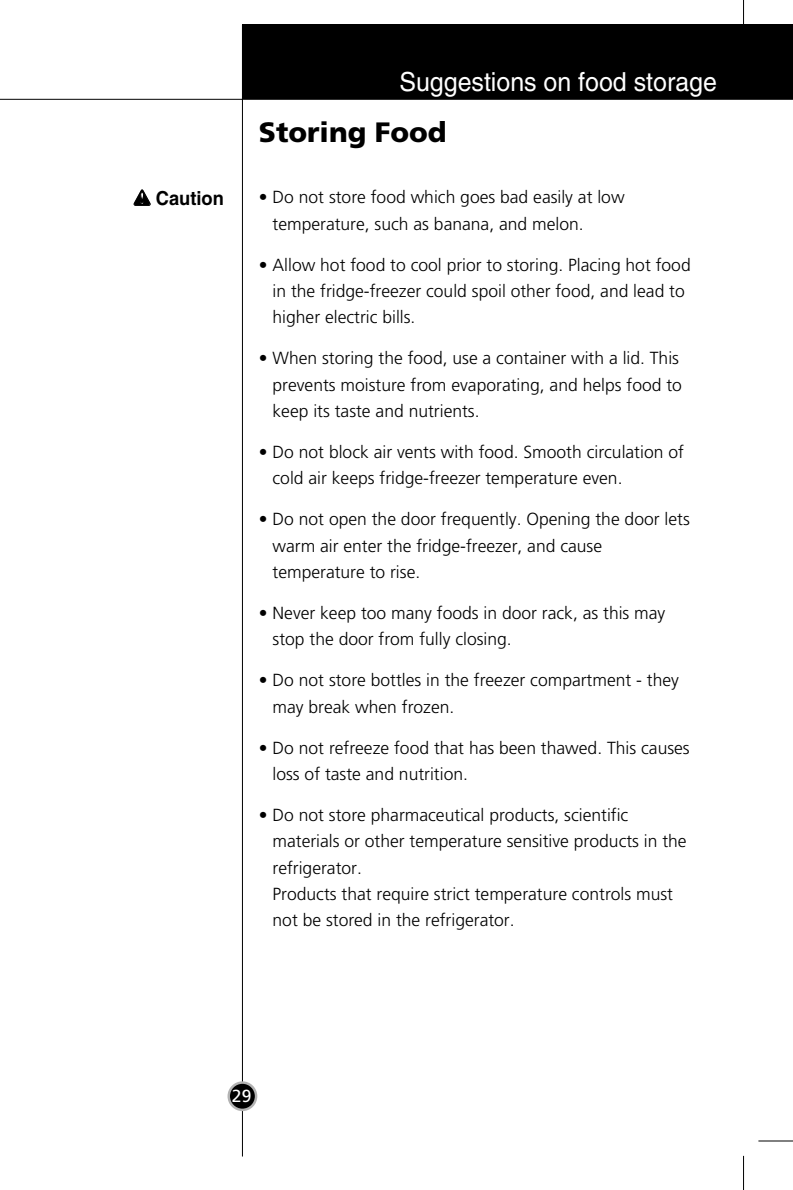
<style>
.page{position:relative;width:793px;height:1190px;background:#fff}
.page>*{position:absolute;margin:0;border:0;box-sizing:border-box;transform-origin:0 0}
.t1{font:900 28px "Frutiger";color:#000}
.t2{font:26.25px "Helvetica";color:#fff;scale:.95 1}
.t3{font:700 19.25px "Helvetica";color:#000;scale:.95 1}
.t4{font:300 17.5px/26.2px "Frutiger";color:#000}
.t5{font:17.5px "Frutiger";color:#fff}
</style>
<div class="page">
<div style="left:243px;top:25px;width:550px;height:74px;background:#000"></div>
<hr style="left:242px;top:25px;width:1px;height:1132px;background:#000">
<hr style="left:0;top:99px;width:793px;height:1px;background:#000">
<svg style="left:227px;top:1081px;width:30px;height:30px"></svg>
<div style="left:230px;top:1084px;width:25px;height:25px;background:#000;border-radius:50%"></div>
<svg style="left:743px;top:0;width:1px;height:25px"></svg>
<hr style="left:743px;top:1156px;width:1px;height:34px;background:#000">
<hr style="left:758px;top:1141px;width:35px;height:1px;background:#000">
<h2 class="t2" style="left:399px;top:73px;width:336px">Suggestions on food storage</h2>
<h1 class="t1" style="left:259px;top:121px;width:189px">Storing Food</h1>
<p class="t3" style="left:156px;top:191px;width:73px">Caution</p>
<p class="t4" style="left:272px;top:186px;width:353px;text-indent:-14px">• Do not store food which goes bad easily at low temperature, such as banana, and melon.</p>
<p class="t4" style="left:272px;top:253px;width:420px;text-indent:-14px">• Allow hot food to cool prior to storing. Placing hot food in the fridge-freezer could spoil other food, and lead to higher electric bills.</p>
<p class="t4" style="left:272px;top:347px;width:411px;text-indent:-14px">• When storing the food, use a container with a lid. This prevents moisture from evaporating, and helps food to keep its taste and nutrients.</p>
<p class="t4" style="left:272px;top:440px;width:413px;text-indent:-14px">• Do not block air vents with food. Smooth circulation of cold air keeps fridge-freezer temperature even.</p>
<p class="t4" style="left:272px;top:508px;width:419px;text-indent:-14px">• Do not open the door frequently. Opening the door lets warm air enter the fridge-freezer, and cause temperature to rise.</p>
<p class="t4" style="left:272px;top:601px;width:394px;text-indent:-14px">• Never keep too many foods in door rack, as this may stop the door from fully closing.</p>
<p class="t4" style="left:272px;top:669px;width:408px;text-indent:-14px">• Do not store bottles in the freezer compartment - they may break when frozen.</p>
<p class="t4" style="left:272px;top:736px;width:419px;text-indent:-14px">• Do not refreeze food that has been thawed. This causes loss of taste and nutrition.</p>
<p class="t4" style="left:272px;top:803px;width:416px;text-indent:-14px">• Do not store pharmaceutical products, scientific materials or other temperature sensitive products in the refrigerator.<br>Products that require strict temperature controls must not be stored in the refrigerator.</p>
<p class="t5" style="left:232px;top:1089px;width:21px">29</p>
</div>
